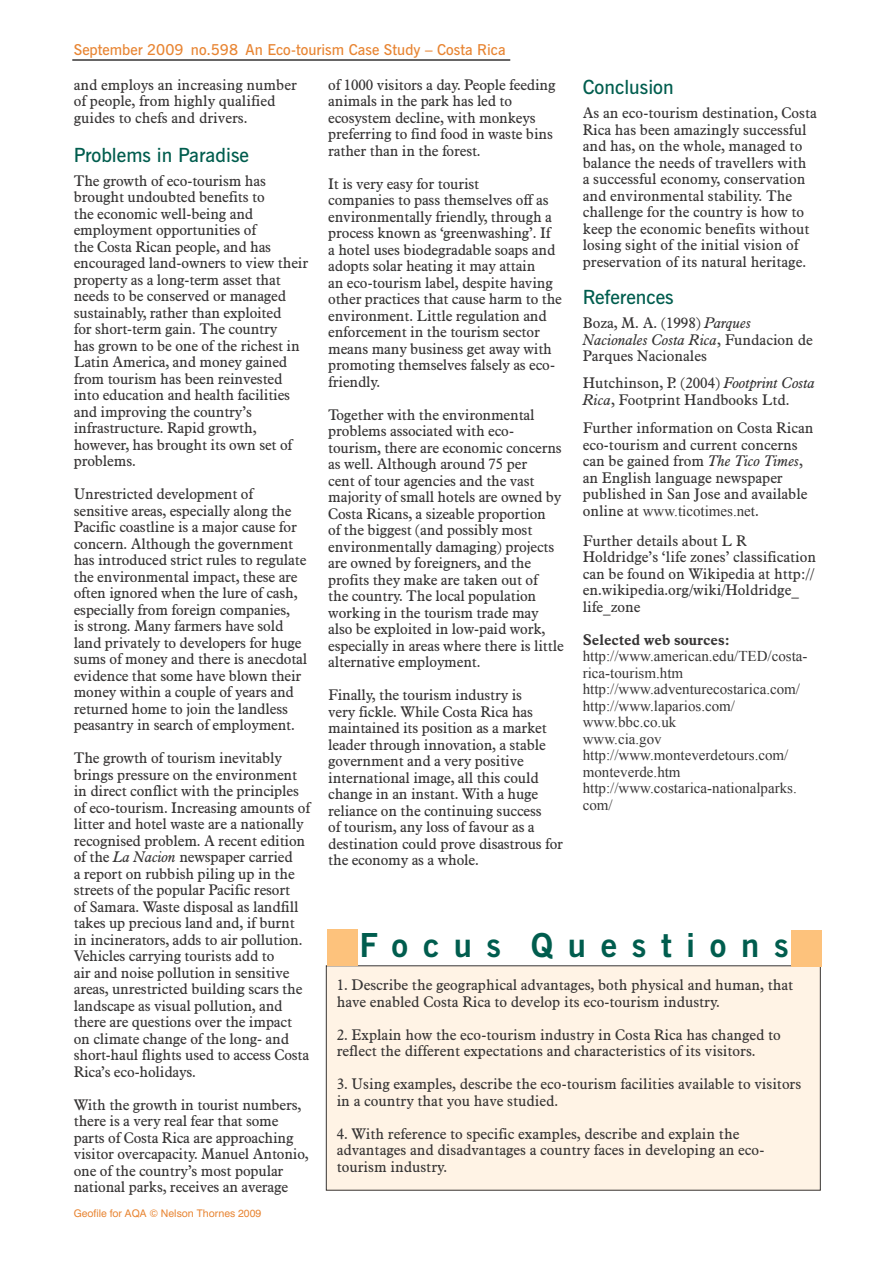
<style>
.page{position:relative;width:893px;height:1263px;background:#fff}
.page>*{position:absolute;margin:0;border:0;box-sizing:border-box;transform-origin:0 0}
.t1{font:700 33px "News Gothic BT";letter-spacing:.445em;color:#005d4e}
.t2{font:600 19.5px "News Gothic BT";color:#005d4e}
.t3{font:15px/16.5px "Aldine 721 BT";letter-spacing:-.01em;color:#373535}
.t4{font:15px/16.5px "Times New Roman";color:#373535}
.t5{font:600 15px "News Gothic BT";color:#e88533}
.t6{font:700 15px "Aldine 721 BT";color:#373535}
.t7{font:10.5px "Swiss 721 BT";color:#e88533}
.s1{font-style:italic}
.s2{font-family:"Aldine 721 BT"}
</style>
<div class="page">
<hr style="left:72px;top:59px;width:438px;height:2px;background:#373535">
<div style="left:326px;top:966px;width:494px;height:224px;background:#fff3e5"></div>
<div style="left:326px;top:965px;width:495px;height:225px;border:1px solid #373535"></div>
<div style="left:327px;top:929px;width:31px;height:36px;background:#fdc27c"></div>
<div style="left:791px;top:930px;width:31px;height:37px;background:#fdc27c"></div>
<p class="t5" style="left:74px;top:41px;width:433px">September 2009 no.598 An Eco-tourism Case Study – Costa Rica</p>
<p class="t3" style="left:74px;top:76px;width:225px">and employs an increasing number of people, from highly qualified guides to chefs and drivers.</p>
<h2 class="t2" style="left:74px;top:143px;width:177px">Problems in Paradise</h2>
<p class="t3" style="left:74px;top:172px;width:236px">The growth of eco-tourism has brought undoubted benefits to<br>the economic well-being and employment opportunities of<br>the Costa Rican people, and has encouraged land-owners to view their property as a long-term asset that needs to be conserved or managed sustainably, rather than exploited<br>for short-term gain. The country<br>has grown to be one of the richest in<br>Latin America, and money gained from tourism has been reinvested into education and health facilities and improving the country’s infrastructure. Rapid growth, however, has brought its own set of problems.</p>
<p class="t3" style="left:74px;top:486px;width:235px">Unrestricted development of sensitive areas, especially along the Pacific coastline is a major cause for concern. Although the government has introduced strict rules to regulate the environmental impact, these are often ignored when the lure of cash, especially from foreign companies,<br>is strong. Many farmers have sold land privately to developers for huge sums of money and there is anecdotal evidence that some have blown their money within a couple of years and returned home to join the landless peasantry in search of employment.</p>
<p class="t3" style="left:74px;top:750px;width:238px">The growth of tourism inevitably brings pressure on the environment in direct conflict with the principles of eco-tourism. Increasing amounts of litter and hotel waste are a nationally recognised problem. A recent edition of the <span class="s1">La Nacion</span> newspaper carried<br>a report on rubbish piling up in the streets of the popular Pacific resort<br>of Samara. Waste disposal as landfill takes up precious land and, if burnt in incinerators, adds to air pollution.<br>Vehicles carrying tourists add to<br>air and noise pollution in sensitive areas, unrestricted building scars the landscape as visual pollution, and there are questions over the impact on climate change of the long- and short-haul flights used to access Costa Rica’s eco-holidays.</p>
<p class="t3" style="left:74px;top:1096px;width:236px">With the growth in tourist numbers, there is a very real fear that some parts of Costa Rica are approaching visitor overcapacity. Manuel Antonio, one of the country’s most popular national parks, receives an average</p>
<p class="t7" style="left:74px;top:1207px;width:189px">Geofile for AQA © Nelson Thornes 2009</p>
<p class="t3" style="left:328px;top:76px;width:229px">of 1000 visitors a day. People feeding animals in the park has led to ecosystem decline, with monkeys preferring to find food in waste bins rather than in the forest.</p>
<p class="t3" style="left:328px;top:175px;width:235px">It is very easy for tourist<br>companies to pass themselves off as environmentally friendly, through a process known as ‘greenwashing’. If<br>a hotel uses biodegradable soaps and adopts solar heating it may attain<br>an eco-tourism label, despite having other practices that cause harm to the environment. Little regulation and enforcement in the tourism sector means many business get away with promoting themselves falsely as eco&shy;friendly.</p>
<p class="t3" style="left:328px;top:406px;width:237px">Together with the environmental problems associated with eco&shy;tourism, there are economic concerns as well. Although around 75 per<br>cent of tour agencies and the vast majority of small hotels are owned by Costa Ricans, a sizeable proportion<br>of the biggest (and possibly most environmentally damaging) projects are owned by foreigners, and the profits they make are taken out of<br>the country. The local population working in the tourism trade may also be exploited in low-paid work, especially in areas where there is little alternative employment.</p>
<p class="t3" style="left:328px;top:686px;width:236px">Finally, the tourism industry is<br>very fickle. While Costa Rica has maintained its position as a market leader through innovation, a stable government and a very positive international image, all this could change in an instant. With a huge reliance on the continuing success<br>of tourism, any loss of favour as a destination could prove disastrous for the economy as a whole.</p>
<h2 class="t2" style="left:583px;top:75px;width:92px">Conclusion</h2>
<p class="t3" style="left:583px;top:105px;width:236px">As an eco-tourism destination, Costa Rica has been amazingly successful and has, on the whole, managed to balance the needs of travellers with a successful economy, conservation and environmental stability. The challenge for the country is how to keep the economic benefits without losing sight of the initial vision of preservation of its natural heritage.</p>
<h2 class="t2" style="left:583px;top:285px;width:92px">References</h2>
<p class="t3" style="left:583px;top:315px;width:231px">Boza, M. A. (1998) <span class="s1">Parques<br>Nacionales Costa Rica</span>, Fundacion de<br>Parques Nacionales</p>
<p class="t3" style="left:583px;top:375px;width:234px">Hutchinson, P. (2004) <span class="s1">Footprint Costa<br>Rica</span>, Footprint Handbooks Ltd.</p>
<p class="t3" style="left:583px;top:420px;width:232px">Further information on Costa Rican eco-tourism and current concerns can be gained from <span class="s1">The Tico Times</span>, an English language newspaper published in San Jose and available</p>
<p class="t4" style="left:583px;top:502px;width:178px"><span class="s2">online at</span> www.ticotimes.net<span class="s2">.</span></p>
<p class="t3" style="left:583px;top:532px;width:235px">Further details about L R<br>Holdridge’s ‘life zones’ classification can be found on Wikipedia at http:// en.wikipedia.org/wiki/Holdridge_ life_zone</p>
<p class="t6" style="left:583px;top:630px;width:149px">Selected web sources:</p>
<p class="t4" style="left:583px;top:648px;width:226px">http://www.american.edu/TED/costa&shy;rica-tourism.htm http://www.adventurecostarica.com/ http://www.laparios.com/ www.bbc.co.uk<br>www.cia.gov http://www.monteverdetours.com/ monteverde.htm http://www.costarica-nationalparks. com/</p>
<h1 class="t1" style="left:359px;top:925px;width:431px">Focus Questions</h1>
<p class="t3" style="left:337px;top:976px;width:458px">1. Describe the geographical advantages, both physical and human, that have enabled Costa Rica to develop its eco-tourism industry.</p>
<p class="t3" style="left:337px;top:1026px;width:446px">2. Explain how the eco-tourism industry in Costa Rica has changed to reflect the different expectations and characteristics of its visitors.</p>
<p class="t3" style="left:337px;top:1075px;width:466px">3. Using examples, describe the eco-tourism facilities available to visitors in a country that you have studied.</p>
<p class="t3" style="left:337px;top:1125px;width:429px">4. With reference to specific examples, describe and explain the advantages and disadvantages a country faces in developing an eco&shy;tourism industry.</p>
</div>
